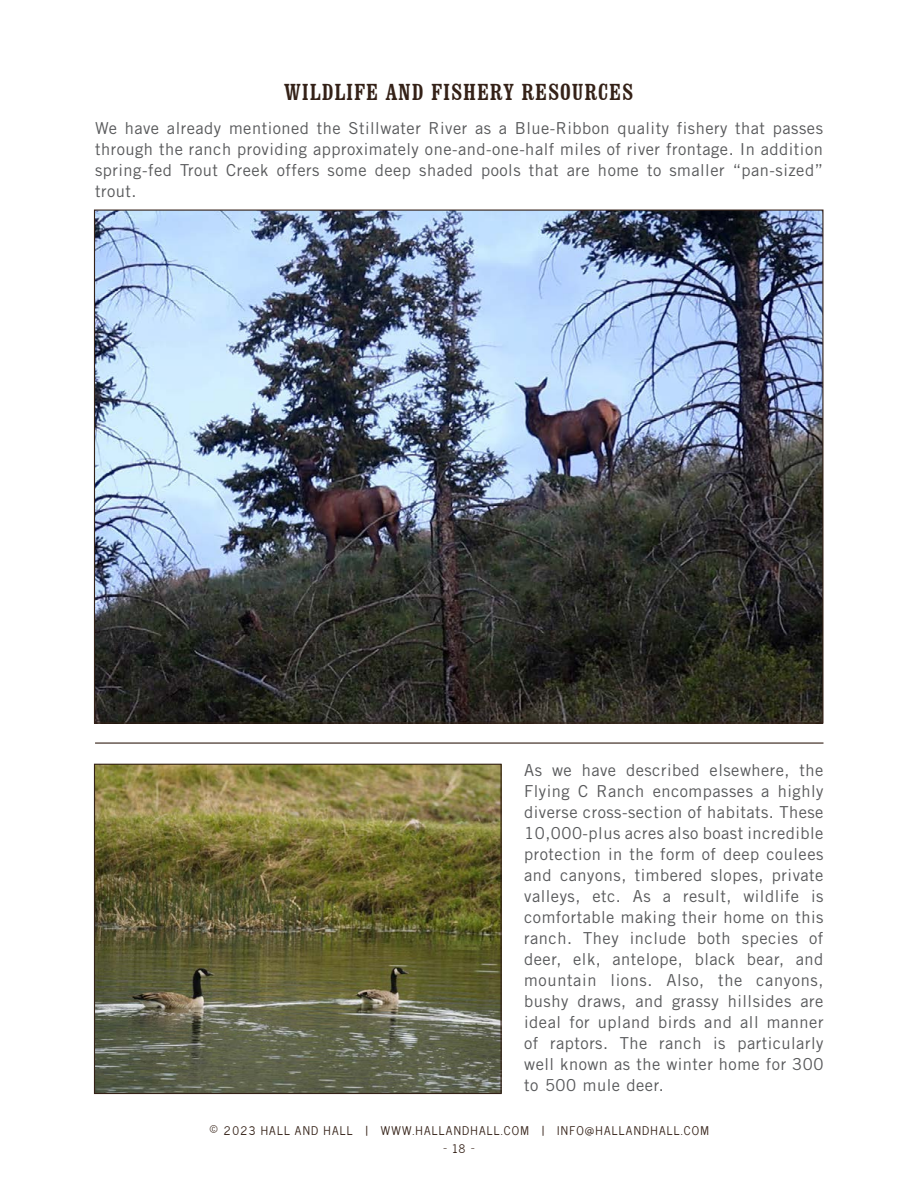
<style>
.page{position:relative;width:918px;height:1188px;background:#fff}
.page>*{position:absolute;margin:0;border:0;box-sizing:border-box;transform-origin:0 0}
.t1{font:condensed 24px "Clarendon BT";letter-spacing:.04em;color:#342117}
.t2{font:16.5px/21px "Trade Gothic LT Std";letter-spacing:.03em;color:#58595b;text-align:justify}
.t3{font:12px "News Cycle";letter-spacing:.1em;color:#342117}
.s1{font-size:16.5px}
</style>
<div class="page">
<img style="left:96px;top:212px;width:726px;height:510px">
<img style="left:96px;top:766px;width:404px;height:326px">
<div style="left:94px;top:764px;width:408px;height:330px;border:1px solid #342117"></div>
<hr style="left:95px;top:742px;width:729px;height:2px;background:#342117">
<h1 class="t1" style="left:285px;top:77px;width:350px">WILDLIFE AND FISHERY RESOURCES</h1>
<p class="t2" style="left:95px;top:118px;width:729px">We have already mentioned the Stillwater River as a Blue-Ribbon quality fishery that passes through the ranch providing approximately one-and-one-half miles of river frontage. In addition spring-fed Trout Creek offers some deep shaded pools that are home to smaller “pan-sized” trout.</p>
<p class="t2" style="left:524px;top:760px;width:301px">As we have described elsewhere, the Flying C Ranch encompasses a highly diverse cross-section of habitats. These 10,000-plus acres also boast incredible protection in the form of deep coulees and canyons, timbered slopes, private valleys, etc. As a result, wildlife is comfortable making their home on this ranch. They include both species of deer, elk, antelope, black bear, and mountain lions. Also, the canyons, bushy draws, and grassy hillsides are ideal for upland birds and all manner of raptors. The ranch is particularly well known as the winter home for 300 to 500 mule deer.</p>
<p class="t3" style="left:209px;top:1120px;width:501px"><span class="s1">©</span> 2023 HALL AND HALL | WWW.HALLANDHALL.COM | INFO@HALLANDHALL.COM</p>
<p class="t3" style="left:443px;top:1138px;width:32px">— 18 –</p>
</div>
